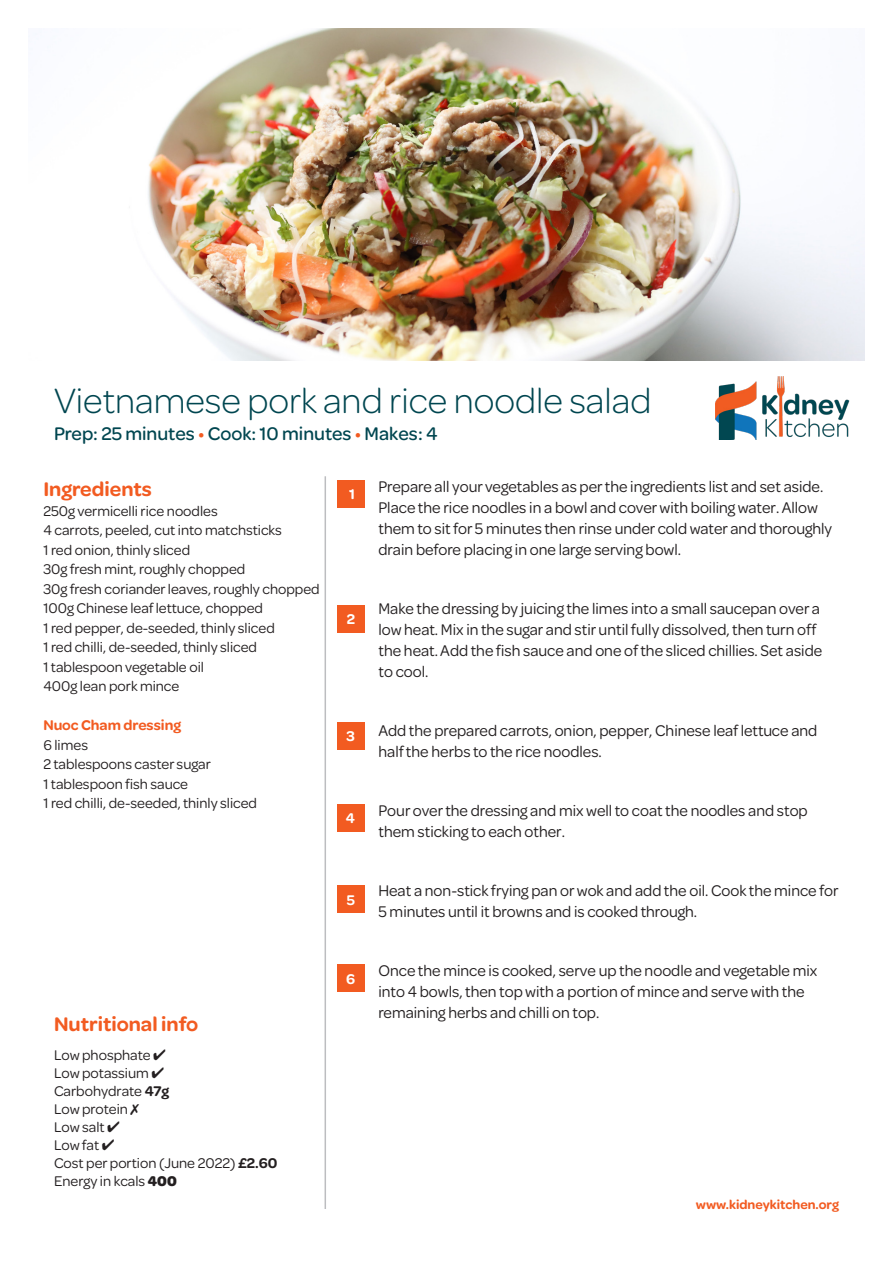
<style>
.page{position:relative;width:893px;height:1263px;background:#fff}
.page>*{position:absolute;margin:0;border:0;box-sizing:border-box;transform-origin:0 0}
.t1{font:300 37.5px "Omnes";color:#004650}
.t2{font:600 21px "Omnes";color:#f25b21}
.t3{font:500 19.5px "Omnes";color:#004650}
.t4{font:16.5px/21px "Omnes";color:#231f20}
.t5{font:15px "Omnes";color:#231f20}
.t6{font:600 15px "Omnes";color:#f25b21}
.Body_Text{font:600 15px "Omnes";color:#fff}
.t7{font:600 13.5px "Omnes";color:#f25b21}
.s1{color:#f25b21}
.s2{font-weight:600}
.s3{font-weight:700}
</style>
<div class="page">
<img style="left:148px;top:29px;width:716px;height:331px">
<img style="left:716px;top:376px;width:133px;height:63px">
<hr style="left:325px;top:476px;width:1px;height:733px;background:#bcbdc0">
<div style="left:337px;top:804px;width:28px;height:28px;background:#f25b21"></div>
<div style="left:337px;top:722px;width:28px;height:27px;background:#f25b21"></div>
<div style="left:337px;top:605px;width:28px;height:27px;background:#f25b21"></div>
<div style="left:337px;top:480px;width:28px;height:28px;background:#f25b21"></div>
<div style="left:337px;top:885px;width:28px;height:28px;background:#f25b21"></div>
<div style="left:337px;top:964px;width:28px;height:28px;background:#f25b21"></div>
<p class="t1" style="left:54px;top:376px;width:599px">Vietnamese pork and rice noodle salad</p>
<p class="t3" style="left:54px;top:420px;width:385px">Prep: 25 minutes <span class="s1">•</span> Cook: 10 minutes <span class="s1">•</span> Makes: 4</p>
<p class="t4" style="left:378px;top:475px;width:455px">Prepare all your vegetables as per the ingredients list and set aside.<br>Place the rice noodles in a bowl and cover with boiling water. Allow them to sit for 5 minutes then rinse under cold water and thoroughly drain before placing in one large serving bowl.</p>
<p class="t2" style="left:43px;top:475px;width:110px">Ingredients</p>
<p class="t5" style="left:43px;top:501px;width:176px">250g vermicelli rice noodles</p>
<p class="t5" style="left:43px;top:520px;width:240px">4 carrots, peeled, cut into matchsticks</p>
<p class="t5" style="left:43px;top:540px;width:148px">1 red onion, thinly sliced</p>
<p class="t5" style="left:43px;top:559px;width:203px">30g fresh mint, roughly chopped</p>
<p class="t5" style="left:43px;top:579px;width:278px">30g fresh coriander leaves, roughly chopped</p>
<p class="t5" style="left:43px;top:598px;width:221px">100g Chinese leaf lettuce, chopped</p>
<p class="t5" style="left:43px;top:618px;width:233px">1 red pepper, de-seeded, thinly sliced</p>
<p class="t5" style="left:43px;top:637px;width:215px">1 red chilli, de-seeded, thinly sliced</p>
<p class="t5" style="left:43px;top:657px;width:162px">1 tablespoon vegetable oil</p>
<p class="t5" style="left:43px;top:676px;width:137px">400g lean pork mince</p>
<p class="t6" style="left:43px;top:715px;width:139px">Nuoc Cham dressing</p>
<p class="t5" style="left:43px;top:735px;width:46px">6 limes</p>
<p class="t5" style="left:43px;top:754px;width:169px">2 tablespoons caster sugar</p>
<p class="t5" style="left:43px;top:774px;width:146px">1 tablespoon fish sauce</p>
<p class="t5" style="left:43px;top:793px;width:215px">1 red chilli, de-seeded, thinly sliced</p>
<p class="Body_Text" style="left:349px;top:484px;width:7px">1</p>
<p class="t4" style="left:378px;top:597px;width:445px">Make the dressing by juicing the limes into a small saucepan over a low heat. Mix in the sugar and stir until fully dissolved, then turn off the heat. Add the fish sauce and one of the sliced chillies. Set aside to cool.</p>
<p class="Body_Text" style="left:347px;top:609px;width:10px">2</p>
<p class="t4" style="left:378px;top:719px;width:440px">Add the prepared carrots, onion, pepper, Chinese leaf lettuce and half the herbs to the rice noodles.</p>
<p class="Body_Text" style="left:347px;top:726px;width:10px">3</p>
<p class="t4" style="left:378px;top:799px;width:431px">Pour over the dressing and mix well to coat the noodles and stop them sticking to each other.</p>
<p class="Body_Text" style="left:346px;top:808px;width:11px">4</p>
<p class="t2" style="left:54px;top:1010px;width:146px">Nutritional info</p>
<p class="t5" style="left:54px;top:1045px;width:113px">Low phosphate ✔</p>
<p class="t5" style="left:54px;top:1063px;width:112px">Low potassium ✔</p>
<p class="t5" style="left:54px;top:1081px;width:117px">Carbohydrate <span class="s2">47g</span></p>
<p class="t5" style="left:54px;top:1099px;width:75px">Low protein</p>
<p class="t5" style="left:54px;top:1117px;width:67px">Low salt ✔</p>
<p class="t5" style="left:54px;top:1135px;width:62px">Low fat ✔</p>
<p class="t5" style="left:54px;top:1153px;width:225px">Cost per portion (June 2022) <span class="s2">£2.60</span></p>
<p class="t5" style="left:54px;top:1171px;width:124px">Energy in kcals <span class="s3">400</span></p>
<p class="Body_Text" style="left:347px;top:889px;width:10px">5</p>
<p class="Body_Text" style="left:346px;top:968px;width:11px">6</p>
<p class="t4" style="left:378px;top:879px;width:462px">Heat a non-stick frying pan or wok and add the oil. Cook the mince for<br>5 minutes until it browns and is cooked through.</p>
<p class="t4" style="left:378px;top:959px;width:440px">Once the mince is cooked, serve up the noodle and vegetable mix into 4 bowls, then top with a portion of mince and serve with the remaining herbs and chilli on top.</p>
<p class="t7" style="left:696px;top:1195px;width:145px">www.kidneykitchen.org</p>
</div>
